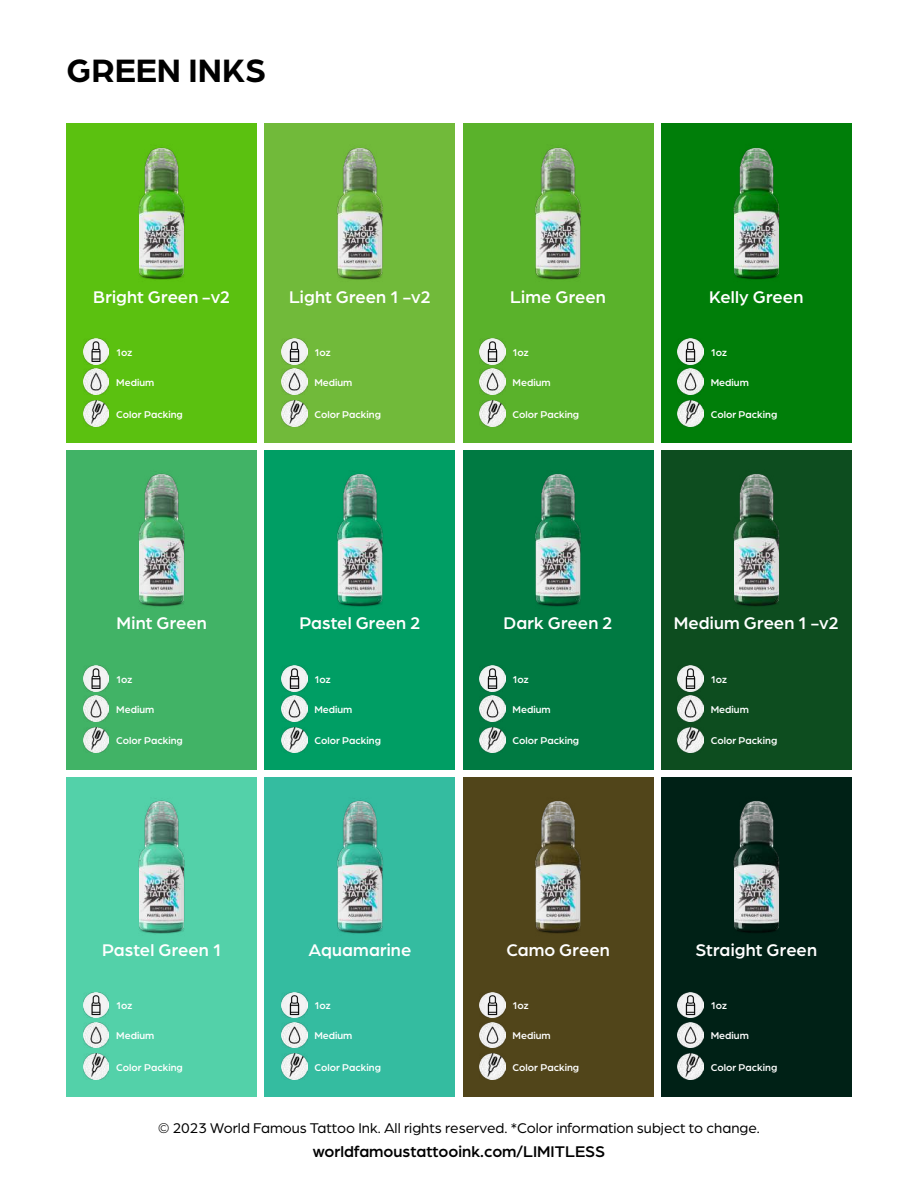
<style>
.page{position:relative;width:918px;height:1188px;background:#fff}
.page>*{position:absolute;margin:0;border:0;box-sizing:border-box;transform-origin:0 0}
.t1{font:700 34.5px "Arboria";color:#000}
.t2{font:500 18px "Arboria";letter-spacing:.005em;color:#fff}
.t3{font:500 16.5px "Arboria";color:#000}
.t4{font:15px "Arboria";color:#000}
.t5{font:500 10.5px "Arboria";color:#fff}
</style>
<div class="page">
<div style="left:265px;top:124px;width:190px;height:319px;background:#71ba3a"></div>
<img style="left:337px;top:147px;width:46px;height:133px">
<img style="left:281px;top:369px;width:26px;height:25px">
<img style="left:281px;top:400px;width:26px;height:26px">
<img style="left:281px;top:339px;width:26px;height:25px">
<div style="left:67px;top:124px;width:190px;height:319px;background:#5bc110"></div>
<img style="left:138px;top:147px;width:47px;height:133px">
<img style="left:83px;top:369px;width:26px;height:25px">
<img style="left:83px;top:400px;width:26px;height:26px">
<img style="left:83px;top:339px;width:26px;height:25px">
<div style="left:67px;top:777px;width:190px;height:319px;background:#53d1a9"></div>
<img style="left:138px;top:800px;width:47px;height:134px">
<img style="left:83px;top:1022px;width:26px;height:26px">
<img style="left:83px;top:1054px;width:26px;height:25px">
<img style="left:83px;top:992px;width:26px;height:26px">
<div style="left:265px;top:450px;width:190px;height:320px;background:#009e64"></div>
<img style="left:337px;top:473px;width:46px;height:134px">
<img style="left:281px;top:696px;width:26px;height:25px">
<img style="left:281px;top:727px;width:26px;height:26px">
<img style="left:281px;top:665px;width:26px;height:26px">
<div style="left:463px;top:124px;width:190px;height:319px;background:#5ab22b"></div>
<img style="left:535px;top:147px;width:46px;height:133px">
<img style="left:480px;top:369px;width:25px;height:25px">
<img style="left:480px;top:400px;width:25px;height:26px">
<img style="left:480px;top:339px;width:25px;height:25px">
<div style="left:463px;top:450px;width:190px;height:320px;background:#007a42"></div>
<img style="left:535px;top:473px;width:46px;height:134px">
<img style="left:480px;top:696px;width:25px;height:25px">
<img style="left:480px;top:727px;width:25px;height:26px">
<img style="left:480px;top:665px;width:25px;height:26px">
<div style="left:661px;top:124px;width:190px;height:319px;background:#007e09"></div>
<img style="left:733px;top:147px;width:47px;height:133px">
<img style="left:678px;top:369px;width:25px;height:25px">
<img style="left:678px;top:400px;width:25px;height:26px">
<img style="left:678px;top:339px;width:25px;height:25px">
<div style="left:67px;top:450px;width:190px;height:320px;background:#41b366"></div>
<img style="left:138px;top:473px;width:47px;height:134px">
<img style="left:83px;top:696px;width:26px;height:25px">
<img style="left:83px;top:727px;width:26px;height:26px">
<img style="left:83px;top:665px;width:26px;height:26px">
<div style="left:463px;top:777px;width:190px;height:319px;background:#51451a"></div>
<img style="left:535px;top:801px;width:46px;height:133px">
<img style="left:480px;top:1022px;width:25px;height:26px">
<img style="left:480px;top:1054px;width:25px;height:25px">
<img style="left:480px;top:992px;width:25px;height:26px">
<div style="left:661px;top:777px;width:190px;height:319px;background:#002116"></div>
<img style="left:733px;top:801px;width:47px;height:132px">
<img style="left:678px;top:1022px;width:25px;height:26px">
<img style="left:678px;top:1054px;width:25px;height:25px">
<img style="left:678px;top:992px;width:25px;height:26px">
<div style="left:661px;top:450px;width:190px;height:320px;background:#0d4d1f"></div>
<img style="left:733px;top:474px;width:47px;height:133px">
<img style="left:678px;top:696px;width:25px;height:25px">
<img style="left:678px;top:727px;width:25px;height:26px">
<img style="left:678px;top:665px;width:25px;height:26px">
<div style="left:265px;top:777px;width:190px;height:319px;background:#34bca0"></div>
<img style="left:337px;top:800px;width:46px;height:134px">
<img style="left:281px;top:1022px;width:26px;height:26px">
<img style="left:281px;top:1054px;width:26px;height:25px">
<img style="left:281px;top:992px;width:26px;height:26px">
<h1 class="t1" style="left:67px;top:47px;width:201px">GREEN INKS</h1>
<h2 class="t2" style="left:93px;top:284px;width:139px">Bright Green -v2</h2>
<h2 class="t2" style="left:289px;top:284px;width:143px">Light Green 1 -v2</h2>
<h2 class="t2" style="left:510px;top:284px;width:97px">Lime Green</h2>
<h2 class="t2" style="left:709px;top:284px;width:96px">Kelly Green</h2>
<p class="t5" style="left:116px;top:345px;width:18px">1oz</p>
<p class="t5" style="left:314px;top:345px;width:18px">1oz</p>
<p class="t5" style="left:513px;top:345px;width:18px">1oz</p>
<p class="t5" style="left:711px;top:345px;width:18px">1oz</p>
<p class="t5" style="left:116px;top:375px;width:40px">Medium</p>
<p class="t5" style="left:116px;top:407px;width:68px">Color Packing</p>
<p class="t5" style="left:314px;top:375px;width:40px">Medium</p>
<p class="t5" style="left:314px;top:407px;width:68px">Color Packing</p>
<p class="t5" style="left:513px;top:375px;width:40px">Medium</p>
<p class="t5" style="left:513px;top:407px;width:68px">Color Packing</p>
<p class="t5" style="left:711px;top:375px;width:40px">Medium</p>
<p class="t5" style="left:711px;top:407px;width:68px">Color Packing</p>
<h2 class="t2" style="left:117px;top:611px;width:92px">Mint Green</h2>
<h2 class="t2" style="left:299px;top:611px;width:123px">Pastel Green 2</h2>
<h2 class="t2" style="left:504px;top:611px;width:111px">Dark Green 2</h2>
<h2 class="t2" style="left:674px;top:611px;width:167px">Medium Green 1 -v2</h2>
<p class="t5" style="left:116px;top:672px;width:18px">1oz</p>
<p class="t5" style="left:314px;top:672px;width:18px">1oz</p>
<p class="t5" style="left:513px;top:672px;width:18px">1oz</p>
<p class="t5" style="left:711px;top:672px;width:18px">1oz</p>
<p class="t5" style="left:116px;top:702px;width:40px">Medium</p>
<p class="t5" style="left:116px;top:734px;width:68px">Color Packing</p>
<p class="t5" style="left:314px;top:702px;width:40px">Medium</p>
<p class="t5" style="left:314px;top:734px;width:68px">Color Packing</p>
<p class="t5" style="left:513px;top:702px;width:40px">Medium</p>
<p class="t5" style="left:513px;top:734px;width:68px">Color Packing</p>
<p class="t5" style="left:711px;top:702px;width:40px">Medium</p>
<p class="t5" style="left:711px;top:734px;width:68px">Color Packing</p>
<h2 class="t2" style="left:102px;top:938px;width:121px">Pastel Green 1</h2>
<h2 class="t2" style="left:308px;top:938px;width:104px">Aquamarine</h2>
<h2 class="t2" style="left:506px;top:938px;width:105px">Camo Green</h2>
<h2 class="t2" style="left:695px;top:938px;width:123px">Straight Green</h2>
<p class="t5" style="left:116px;top:999px;width:18px">1oz</p>
<p class="t5" style="left:314px;top:999px;width:18px">1oz</p>
<p class="t5" style="left:513px;top:999px;width:18px">1oz</p>
<p class="t5" style="left:711px;top:999px;width:18px">1oz</p>
<p class="t5" style="left:116px;top:1029px;width:40px">Medium</p>
<p class="t5" style="left:116px;top:1060px;width:68px">Color Packing</p>
<p class="t5" style="left:314px;top:1029px;width:40px">Medium</p>
<p class="t5" style="left:314px;top:1060px;width:68px">Color Packing</p>
<p class="t5" style="left:513px;top:1029px;width:40px">Medium</p>
<p class="t5" style="left:513px;top:1060px;width:68px">Color Packing</p>
<p class="t5" style="left:711px;top:1029px;width:40px">Medium</p>
<p class="t5" style="left:711px;top:1060px;width:68px">Color Packing</p>
<h3 class="t4" style="left:158px;top:1118px;width:603px">© 2023 World Famous Tattoo Ink. All rights reserved. *Color information subject to change.</h3>
<h3 class="t3" style="left:313px;top:1140px;width:294px">worldfamoustattooink.com/LIMITLESS</h3>
</div>
